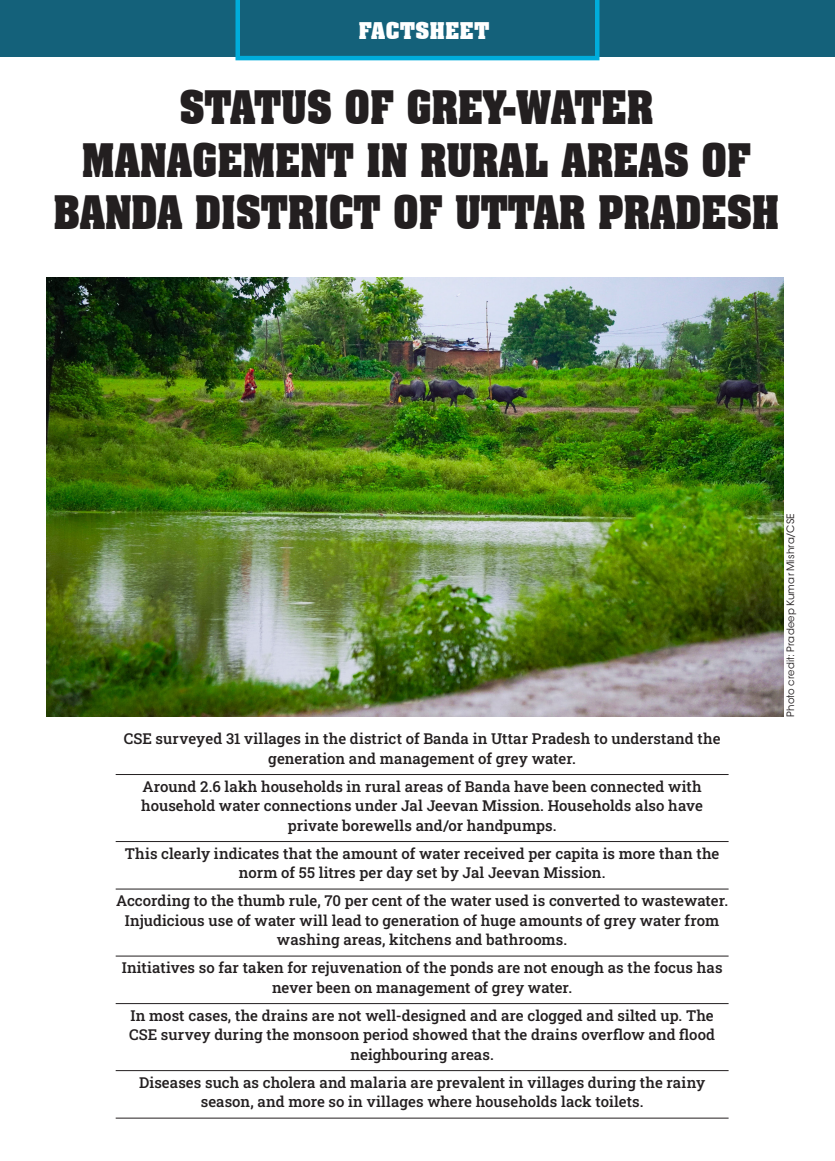
<style>
.page{position:relative;width:835px;height:1161px;background:#fff}
.page>*{position:absolute;margin:0;border:0;box-sizing:border-box;transform-origin:0 0}
.Chapter_head{font:700 45px/52.5px "Aachen BT";letter-spacing:-.02em;color:#231f20;text-align:center;scale:.9 1}
.t1{font:700 22.5px "Aachen BT";color:#fff}
.t2{font:500 15px/19.5px "Roboto Slab";letter-spacing:.005em;color:#231f20;text-align:center}
.CAPTIONS{font:10.2px "ITC Avant Garde Std";letter-spacing:.02em;color:#231f20}
</style>
<div class="page">
<div style="left:0;top:0;width:835px;height:56px;background:#14617a"></div>
<svg style="left:235px;top:0;width:364px;height:60px"></svg>
<hr style="left:116px;top:774px;width:613px;height:1px;background:#231f20">
<hr style="left:116px;top:841px;width:613px;height:1px;background:#231f20">
<hr style="left:116px;top:888px;width:613px;height:1px;background:#231f20">
<hr style="left:116px;top:955px;width:613px;height:1px;background:#231f20">
<hr style="left:116px;top:1003px;width:613px;height:1px;background:#231f20">
<hr style="left:116px;top:1070px;width:613px;height:1px;background:#231f20">
<hr style="left:116px;top:1117px;width:613px;height:1px;background:#231f20">
<img style="left:47px;top:277px;width:736px;height:439px">
<p class="t1" style="left:358px;top:17px;width:133px">FACTSHEET</p>
<p class="Chapter_head" style="left:53px;top:81px;width:809px">STATUS OF GREY-WATER<br>MANAGEMENT IN RURAL AREAS OF<br>BANDA DISTRICT OF UTTAR PRADESH</p>
<p class="t2" style="left:124px;top:728px;width:598px">CSE surveyed 31 villages in the district of Banda in Uttar Pradesh to understand the generation and management of grey water.</p>
<p class="t2" style="left:141px;top:776px;width:563px">Around 2.6 lakh households in rural areas of Banda have been connected with household water connections under Jal Jeevan Mission. Households also have private borewells and/or handpumps.</p>
<p class="t2" style="left:125px;top:843px;width:596px">This clearly indicates that the amount of water received per capita is more than the norm of 55 litres per day set by Jal Jeevan Mission.</p>
<p class="t2" style="left:116px;top:890px;width:614px">According to the thumb rule, 70 per cent of the water used is converted to wastewater.<br>Injudicious use of water will lead to generation of huge amounts of grey water from washing areas, kitchens and bathrooms.</p>
<p class="t2" style="left:122px;top:957px;width:602px">Initiatives so far taken for rejuvenation of the ponds are not enough as the focus has never been on management of grey water.</p>
<p class="t2" style="left:129px;top:1005px;width:588px">In most cases, the drains are not well-designed and are clogged and silted up. The<br>CSE survey during the monsoon period showed that the drains overflow and flood neighbouring areas.</p>
<p class="t2" style="left:139px;top:1072px;width:568px">Diseases such as cholera and malaria are prevalent in villages during the rainy season, and more so in villages where households lack toilets.</p>
<p class="CAPTIONS" style="left:784px;top:717px;width:205px;rotate:-90deg">Photo credit: Pradeep Kumar Mishra/CSE</p>
</div>
